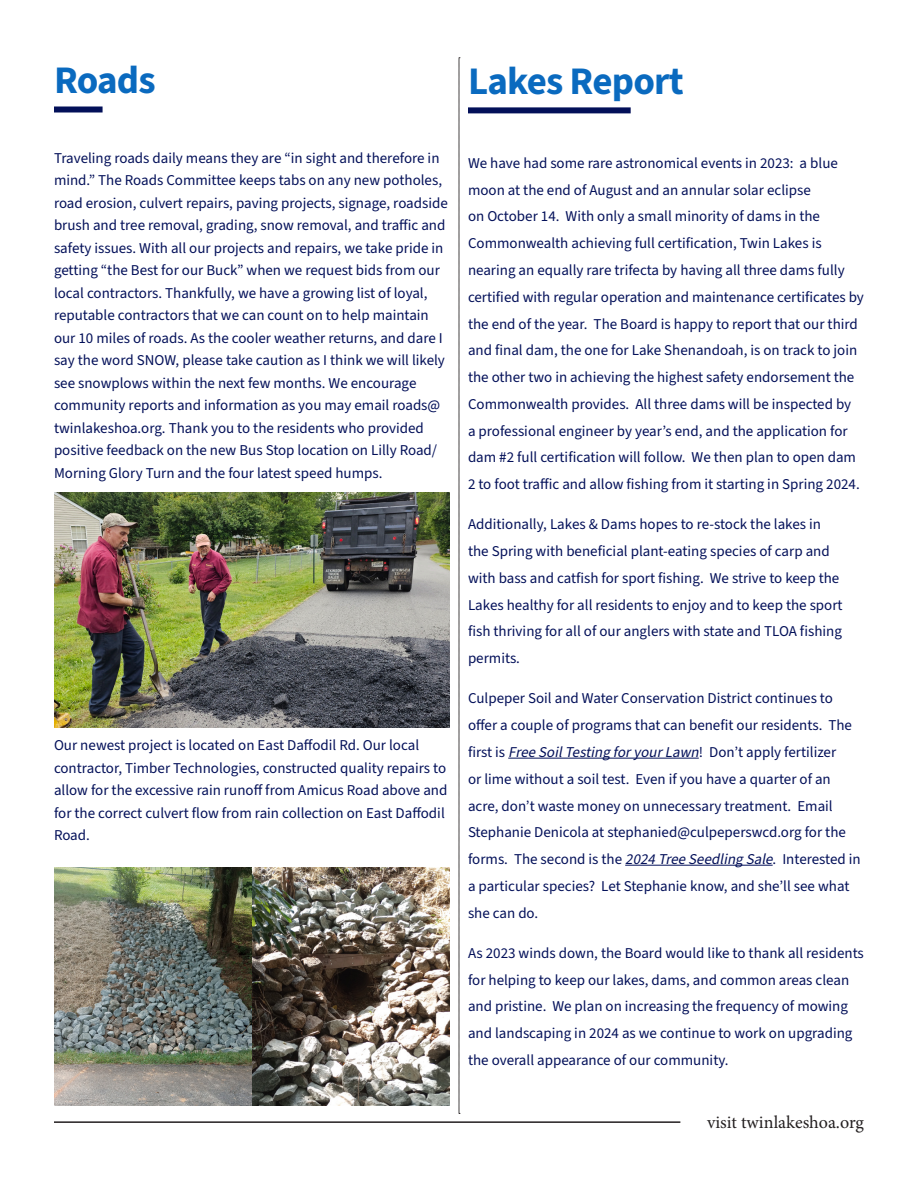
<style>
.page{position:relative;width:918px;height:1188px;background:#fff}
.page>*{position:absolute;margin:0;border:0;box-sizing:border-box;transform-origin:0 0}
.Heading{font:700 39px "Source Sans 3";letter-spacing:-.02em;color:#0a6abf}
.t1{font:18px "Minion Pro";color:#231f20}
.Paragraph{font:15px/26.7px "Source Sans 3";color:#031059}
.s1{font-style:italic}
</style>
<div class="page">
<hr style="left:54px;top:1121px;width:626px;height:2px;background:#231f20">
<svg style="left:459px;top:58px;width:1px;height:1056px"></svg>
<div style="left:54px;top:106px;width:49px;height:6px;background:#031059"></div>
<img style="left:54px;top:492px;width:396px;height:235px">
<img style="left:54px;top:867px;width:396px;height:238px">
<div style="left:468px;top:107px;width:163px;height:6px;background:#031059"></div>
<hr style="left:508px;top:758px;width:191px;height:1px;background:#031059">
<hr style="left:625px;top:865px;width:148px;height:1px;background:#031059">
<p class="Heading" style="left:54px;top:55px;width:103px">Roads</p>
<p class="Paragraph" style="left:54px;top:147px;width:395px;line-height:22.5px">Traveling roads daily means they are “in sight and therefore in mind.” The Roads Committee keeps tabs on any new potholes, road erosion, culvert repairs, paving projects, signage, roadside brush and tree removal, grading, snow removal, and traffic and safety issues. With all our projects and repairs, we take pride in getting “the Best for our Buck” when we request bids from our local contractors. Thankfully, we have a growing list of loyal, reputable contractors that we can count on to help maintain our 10 miles of roads. As the cooler weather returns, and dare I say the word SNOW, please take caution as I think we will likely see snowplows within the next few months. We encourage community reports and information as you may email roads@ twinlakeshoa.org. Thank you to the residents who provided positive feedback on the new Bus Stop location on Lilly Road/ Morning Glory Turn and the four latest speed humps.</p>
<p class="Paragraph" style="left:54px;top:734px;width:395px;line-height:22.5px">Our newest project is located on East Daffodil Rd. Our local contractor, Timber Technologies, constructed quality repairs to allow for the excessive rain runoff from Amicus Road above and for the correct culvert flow from rain collection on East Daffodil Road.</p>
<p class="Heading" style="left:468px;top:55px;width:217px">Lakes Report</p>
<p class="Paragraph" style="left:468px;top:150px;width:397px">We have had some rare astronomical events in 2023: a blue moon at the end of August and an annular solar eclipse<br>on October 14. With only a small minority of dams in the Commonwealth achieving full certification, Twin Lakes is nearing an equally rare trifecta by having all three dams fully certified with regular operation and maintenance certificates by the end of the year. The Board is happy to report that our third and final dam, the one for Lake Shenandoah, is on track to join the other two in achieving the highest safety endorsement the Commonwealth provides. All three dams will be inspected by<br>a professional engineer by year’s end, and the application for dam #2 full certification will follow. We then plan to open dam 2 to foot traffic and allow fishing from it starting in Spring 2024.</p>
<p class="Paragraph" style="left:468px;top:511px;width:376px">Additionally, Lakes &amp; Dams hopes to re-stock the lakes in the Spring with beneficial plant-eating species of carp and with bass and catfish for sport fishing. We strive to keep the Lakes healthy for all residents to enjoy and to keep the sport fish thriving for all of our anglers with state and TLOA fishing permits.</p>
<p class="Paragraph" style="left:468px;top:685px;width:394px">Culpeper Soil and Water Conservation District continues to offer a couple of programs that can benefit our residents. The first is <span class="s1">Free SoilTesting foryourLawn</span>! Don’t apply fertilizer<br>or lime without a soil test. Even if you have a quarter of an acre, don’t waste money on unnecessary treatment. Email Stephanie Denicola at stephanied@culpeperswcd.org for the forms. The second is the <span class="s1">2024 Tree Seedling Sale</span>. Interested in a particular species? Let Stephanie know, and she’ll see what she can do.</p>
<p class="Paragraph" style="left:468px;top:940px;width:397px">As 2023 winds down, the Board would like to thank all residents for helping to keep our lakes, dams, and common areas clean and pristine. We plan on increasing the frequency of mowing and landscaping in 2024 as we continue to work on upgrading the overall appearance of our community.</p>
<p class="t1" style="left:707px;top:1111px;width:158px">visit twinlakeshoa.org</p>
</div>
